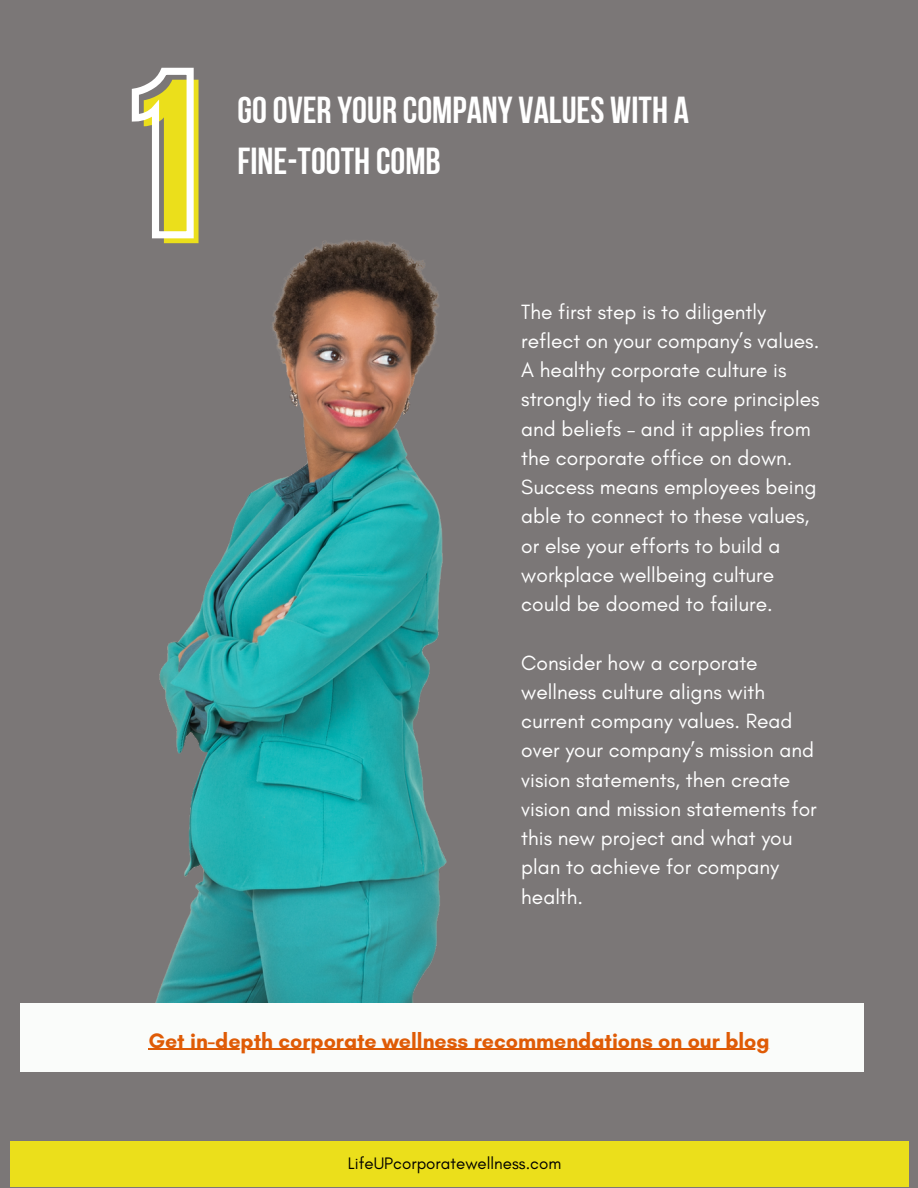
<style>
.page{position:relative;width:918px;height:1188px;background:#7b7777}
.page>*{position:absolute;margin:0;border:0;box-sizing:border-box;transform-origin:0 0}
.t1{font:190.05px "Anton";color:#ebdf1b}
.t2{font:37.5px/51.8px "Bebas Neue Cyrillic";color:#fff}
.t3{font:700 21.3px "Glacial Indifference";color:#df5b06}
.t4{font:21px/29.2px "Glacial Indifference";color:#fff}
.t5{font:16.95px "Glacial Indifference";color:#000}
</style>
<div class="page">
<div style="left:10px;top:1141px;width:898px;height:46px;background:#ebdf1b"></div>
<div style="left:20px;top:1003px;width:843px;height:69px;background:#fafcfa"></div>
<img style="left:156px;top:240px;width:290px;height:762px">
<hr style="left:148px;top:1049px;width:622px;height:1px;background:#df5b06">
<svg style="left:131px;top:67px;width:66px;height:175px"></svg>
<h1 class="t1" style="left:141px;top:27px;width:64px">1</h1>
<h2 class="t2" style="left:238px;top:87px;width:453px">GOOVER YOUR COMPANY VALUES WITH A<br>FINE-TOOTH COMB</h2>
<p class="t4" style="left:521px;top:297px;width:300px">The first step is to diligently reflect on your company’s values.<br>A healthy corporate culture is strongly tied to its core principles and beliefs – and it applies from the corporate office on down.<br>Success means employees being able to connect to these values, or else your efforts to build a workplace wellbeing culture could be doomed to failure.</p>
<p class="t4" style="left:521px;top:648px;width:297px">Consider how a corporate wellness culture aligns with current company values. Read over your company’s mission and vision statements, then create vision and mission statements for this new project and what you plan to achieve for company health.</p>
<p class="t3" style="left:148px;top:1027px;width:623px">Get in-depth corporate wellness recommendations on our blog</p>
<p class="t5" style="left:348px;top:1153px;width:215px">LifeUPcorporatewellness.com</p>
</div>
